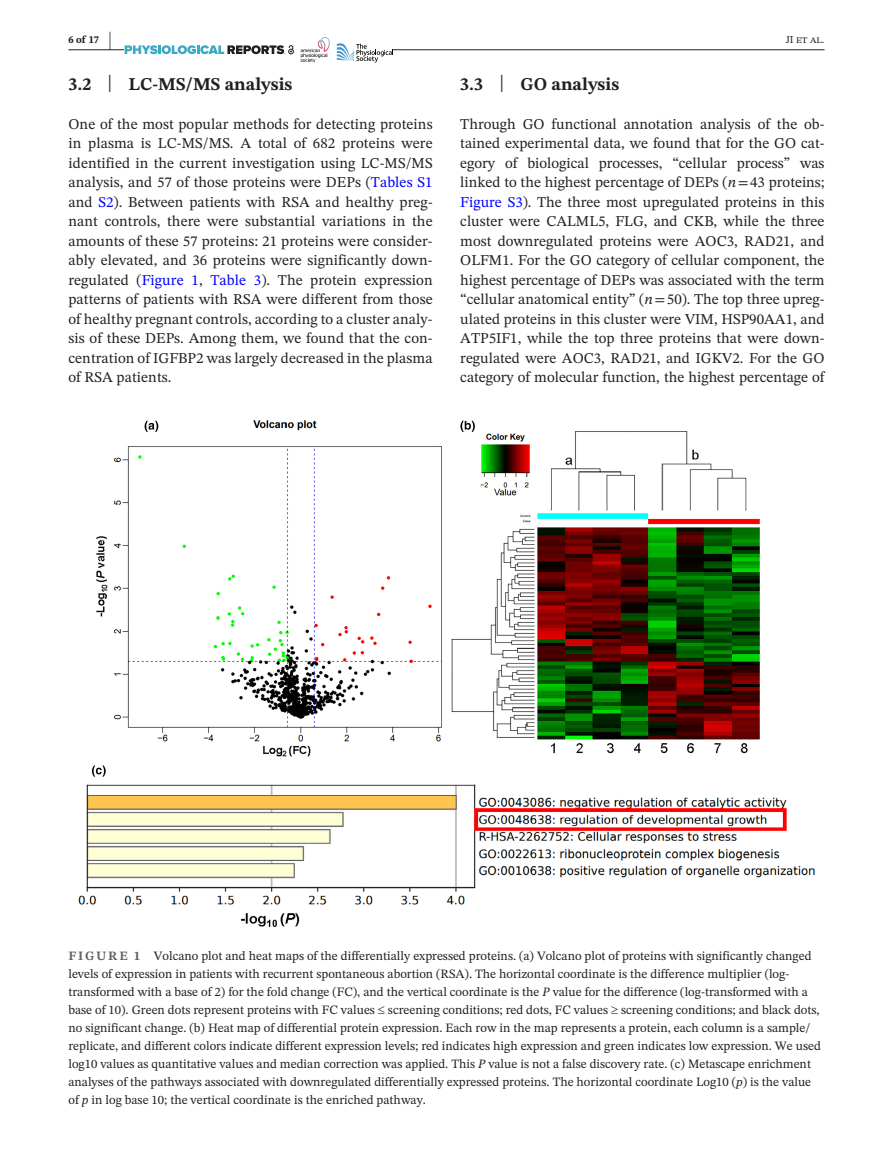
<style>
.page{position:relative;width:893px;height:1174px;background:#fff}
.page>*{position:absolute;margin:0;border:0;box-sizing:border-box;transform-origin:0 0}
.t1{font:700 18px "STIX Two Text";color:#231f20}
.t2{font:15px/19.5px "STIX Two Text";letter-spacing:.005em;color:#231f20;text-align:justify}
.t3{font:12.75px/18px "STIX Two Text";color:#231f20}
.t4{font:10.5px "STIX Two Text";color:#231f20}
.t5{font:700 10.5px "STIX Two Text";color:#231f20}
.s1{font-size:21px}
.s2{font-weight:400;font-size:23.7px}
.s3{color:#00f}
.s4{font-style:italic}
.s5{font-family:"STIX"}
.s6{font-weight:700;color:#636366}
</style>
<div class="page">
<hr style="left:68px;top:49px;width:756px;height:1px;background:#231f20">
<div style="left:125px;top:37px;width:268px;height:26px;background:#fff"></div>
<svg style="left:125px;top:45px;width:169px;height:10px"></svg>
<svg style="left:337px;top:43px;width:56px;height:20px"></svg>
<img style="left:320px;top:37px;width:10px;height:14px">
<svg style="left:301px;top:40px;width:26px;height:23px"></svg>
<img style="left:78px;top:420px;width:737px;height:507px">
<p class="t5" style="left:68px;top:32px;width:44px">6 of 17 <span class="s1">|</span></p>
<p class="t4" style="left:786px;top:32px;width:40px">JI et al.</p>
<p class="t1" style="left:68px;top:71px;width:226px">3.2 <span class="s2">|</span> LC-MS/MS analysis</p>
<p class="t2" style="left:68px;top:114px;width:366px">One of the most popular methods for detecting proteins in plasma is LC-MS/MS. A total of 682 proteins were identified in the current investigation using LC-MS/MS analysis, and 57 of those proteins were DEPs (<span class="s3">Tables S1 </span>and <span class="s3">S2</span>). Between patients with RSA and healthy preg&shy;nant controls, there were substantial variations in the amounts of these 57 proteins: 21 proteins were consider&shy;ably elevated, and 36 proteins were significantly down&shy;regulated (<span class="s3">Figure 1</span>, <span class="s3">Table 3</span>). The protein expression patterns of patients with RSA were different from those of healthy pregnant controls, according to a cluster analy&shy;sis of these DEPs. Among them, we found that the con&shy;centration of IGFBP2 was largely decreased in the plasma of RSA patients.</p>
<p class="t1" style="left:460px;top:71px;width:160px">3.3 <span class="s2">|</span> GO analysis</p>
<p class="t2" style="left:460px;top:114px;width:366px">Through GO functional annotation analysis of the ob&shy;tained experimental data, we found that for the GO cat&shy;egory of biological processes, “cellular process” was linked to the highest percentage of DEPs (<span class="s4">n</span><span class="s5">=</span>43 proteins; <span class="s3">Figure S3</span>). The three most upregulated proteins in this cluster were CALML5, FLG, and CKB, while the three most downregulated proteins were AOC3, RAD21, and OLFM1. For the GO category of cellular component, the highest percentage of DEPs was associated with the term “cellular anatomical entity” (<span class="s4">n</span><span class="s5">=</span>50). The top three upreg&shy;ulated proteins in this cluster were VIM, HSP90AA1, and ATP5IF1, while the top three proteins that were down&shy;regulated were AOC3, RAD21, and IGKV2. For the GO category of molecular function, the highest percentage of</p>
<p class="t3" style="left:68px;top:946px;width:754px"><span class="s6">FIGURE 1</span> Volcano plot and heat maps of the differentially expressed proteins. (a) Volcano plot of proteins with significantly changed levels of expression in patients with recurrent spontaneous abortion (RSA). The horizontal coordinate is the difference multiplier (log&shy;transformed with a base of 2) for the fold change (FC), and the vertical coordinate is the <span class="s4">P</span> value for the difference (log-transformed with a base of 10). Green dots represent proteins with FC values ≤ screening conditions; red dots, FC values ≥ screening conditions; and black dots, no significant change. (b) Heat map of differential protein expression. Each row in the map represents a protein, each column is a sample/ replicate, and different colors indicate different expression levels; red indicates high expression and green indicates low expression. We used log10 values as quantitative values and median correction was applied. This <span class="s4">P</span> value is not a false discovery rate. (c) Metascape enrichment analyses of the pathways associated with downregulated differentially expressed proteins. The horizontal coordinate Log10 (<span class="s4">p</span>) is the value of <span class="s4">p</span> in log base 10; the vertical coordinate is the enriched pathway.</p>
</div>
